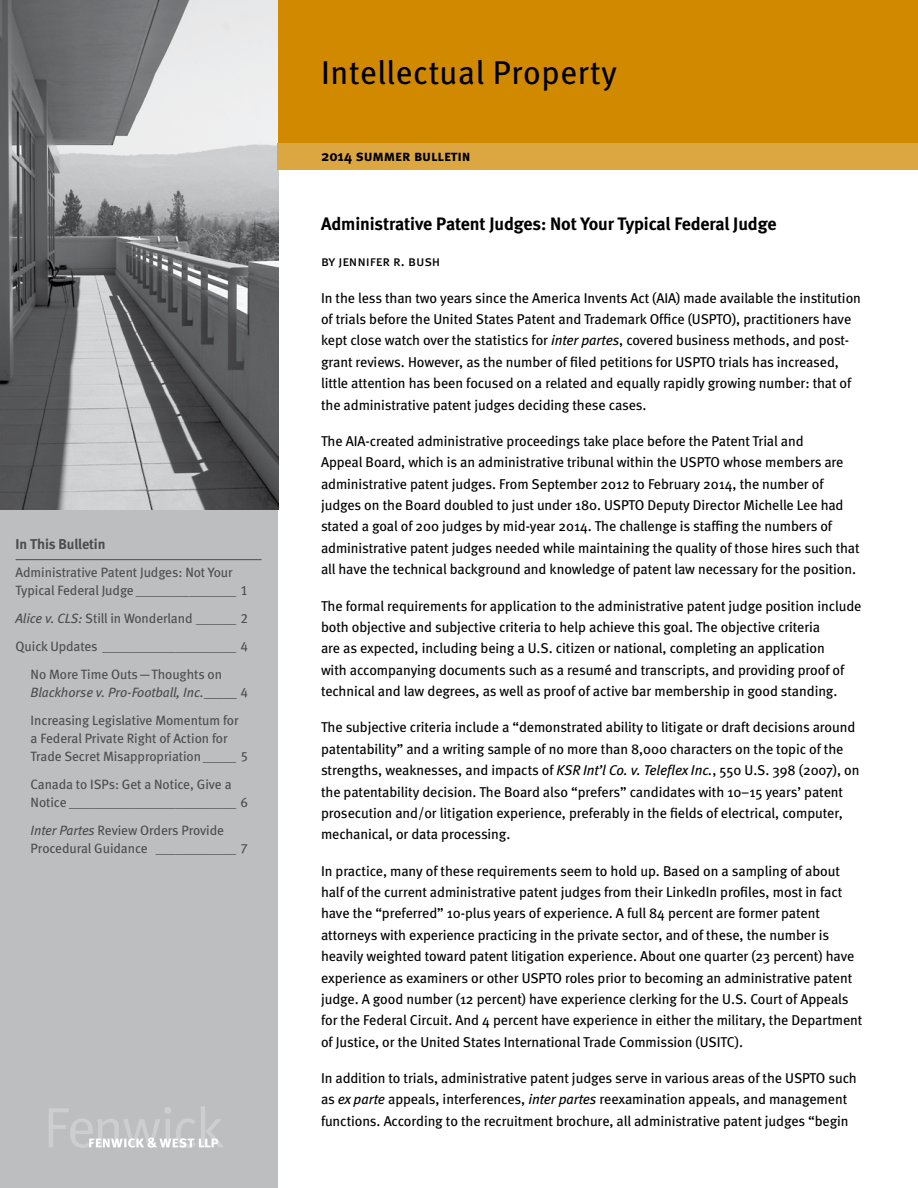
<style>
.page{position:relative;width:918px;height:1188px;background:#fff}
.page>*{position:absolute;margin:0;border:0;box-sizing:border-box;transform-origin:0 0}
.t1{font:33px "Meta";letter-spacing:.02em;color:#000}
.t2{font:700 18px "Meta";letter-spacing:-.005em;color:#000}
.t3{font:15px "Meta Bold Caps";color:#000}
.t4{font:14.25px/21.3px "Meta";letter-spacing:-.005em;color:#000}
.t5{font:14.25px "Meta Book Caps";letter-spacing:-.005em;color:#000}
.t6{font:700 14.25px "Meta";letter-spacing:-.005em;color:#4d4d4f}
.t7{font:13.5px/18px "Meta Book LF";letter-spacing:-.005em;color:#4d4d4f}
.t8{font:italic 13.5px/18px "Meta Book LF";letter-spacing:-.005em;color:#4d4d4f}
.t9{font:700 13.5px "Meta";color:#4d4d4f}
.s1{font-style:italic}
.s2{font-family:"Meta Book LF";font-weight:400}
.s3{font-style:normal}
</style>
<div class="page">
<div style="left:0;top:0;width:278px;height:1188px;background:#bcbec0"></div>
<svg style="left:49px;top:1106px;width:174px;height:42px"></svg>
<img style="left:0;top:0;width:278px;height:509px">
<div style="left:278px;top:143px;width:640px;height:27px;background:#dca740"></div>
<div style="left:278px;top:0;width:640px;height:143px;background:#d18a00"></div>
<hr style="left:16px;top:559px;width:246px;height:1px;background:#4d4d4f">
<p class="t6" style="left:16px;top:535px;width:91px">In This Bulletin</p>
<p class="t7" style="left:16px;top:563px;width:234px">Administrative Patent Judges: Not Your<br>Typical Federal Judge _______________ 1</p>
<p class="t7" style="left:16px;top:609px;width:234px"><span class="s1">Alice v. CLS:</span> Still in Wonderland ______ 2</p>
<p class="t9" style="left:16px;top:638px;width:234px"><span class="s2">Quick Updates</span> ____________________ <span class="s2">4</span></p>
<p class="t8" style="left:31px;top:665px;width:219px"><span class="s3">No More Time Outs—Thoughts on<br></span>Blackhorse v. Pro-Football, Inc._____ <span class="s3">4</span></p>
<p class="t7" style="left:31px;top:711px;width:219px">Increasing Legislative Momentum for a Federal Private Right of Action for<br>Trade Secret Misappropriation_____ 5</p>
<p class="t7" style="left:31px;top:775px;width:219px">Canada to ISPs: Get a Notice, Give a<br>Notice _________________________ 6</p>
<p class="t7" style="left:31px;top:821px;width:219px"><span class="s1">Inter Partes</span> Review Orders Provide<br>Procedural Guidance ____________ 7</p>
<h1 class="t1" style="left:321px;top:53px;width:297px">Intellectual Property</h1>
<p class="t3" style="left:321px;top:147px;width:151px">2014 summer bulletin</p>
<p class="t2" style="left:321px;top:213px;width:457px">Administrative Patent Judges: Not Your Typical Federal Judge</p>
<p class="t5" style="left:321px;top:253px;width:121px">by jennifer r. bush</p>
<p class="t4" style="left:321px;top:287px;width:541px">In the less than two years since the America Invents Act (AIA) made available the institution of trials before the United States Patent and Trademark Office (USPTO), practitioners have kept close watch over the statistics for <span class="s1">inter partes</span>, covered business methods, and post&shy;grant reviews. However, as the number of filed petitions for USPTO trials has increased, little attention has been focused on a related and equally rapidly growing number: that of the administrative patent judges deciding these cases.</p>
<p class="t4" style="left:321px;top:430px;width:540px">The AIA-created administrative proceedings take place before the Patent Trial and<br>Appeal Board, which is an administrative tribunal within the USPTO whose members are administrative patent judges. From September 2012 to February 2014, the number of judges on the Board doubled to just under 180. USPTO Deputy Director Michelle Lee had stated a goal of 200 judges by mid-year 2014. The challenge is staffing the numbers of administrative patent judges needed while maintaining the quality of those hires such that all have the technical background and knowledge of patent law necessary for the position.</p>
<p class="t4" style="left:321px;top:595px;width:542px">The formal requirements for application to the administrative patent judge position include both objective and subjective criteria to help achieve this goal. The objective criteria<br>are as expected, including being a U.S. citizen or national, completing an application<br>with accompanying documents such as a resumé and transcripts, and providing proof of technical and law degrees, as well as proof of active bar membership in good standing.</p>
<p class="t4" style="left:321px;top:717px;width:540px">The subjective criteria include a “demonstrated ability to litigate or draft decisions around patentability” and a writing sample of no more than 8,000 characters on the topic of the strengths, weaknesses, and impacts of <span class="s1">KSR Int’l Co. v. Teleflex Inc.</span>, 550 U.S. 398 (2007), on the patentability decision. The Board also “prefers” candidates with 10–15 years’ patent prosecution and/or litigation experience, preferably in the fields of electrical, computer, mechanical, or data processing.</p>
<p class="t4" style="left:321px;top:860px;width:543px">In practice, many of these requirements seem to hold up. Based on a sampling of about half of the current administrative patent judges from their LinkedIn profiles, most in fact have the “preferred” 10-plus years of experience. A full 84 percent are former patent attorneys with experience practicing in the private sector, and of these, the number is heavily weighted toward patent litigation experience. About one quarter (23 percent) have experience as examiners or other USPTO roles prior to becoming an administrative patent judge. A good number (12 percent) have experience clerking for the U.S. Court of Appeals for the Federal Circuit. And 4 percent have experience in either the military, the Department of Justice, or the United States International Trade Commission (USITC).</p>
<p class="t4" style="left:321px;top:1067px;width:537px">In addition to trials, administrative patent judges serve in various areas of the USPTO such as <span class="s1">ex parte</span> appeals, interferences, <span class="s1">inter partes</span> reexamination appeals, and management functions. According to the recruitment brochure, all administrative patent judges “begin</p>
</div>
